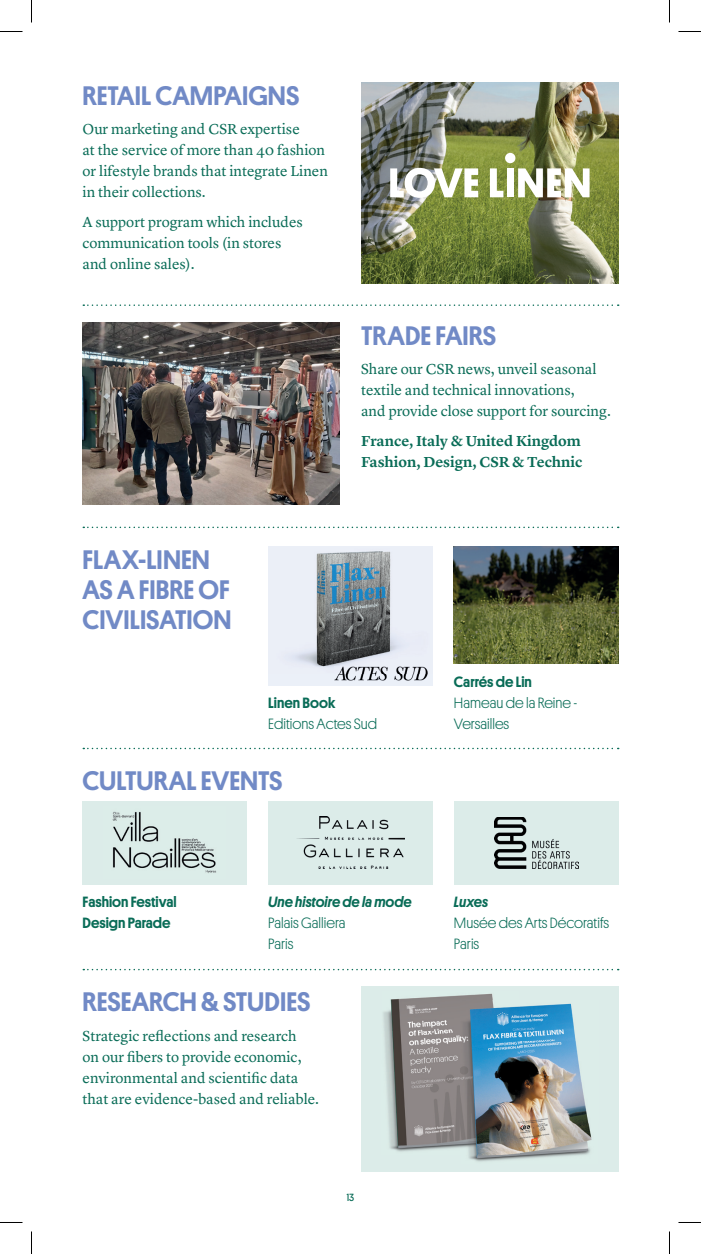
<style>
.page{position:relative;width:701px;height:1254px;background:#fff}
.page>*{position:absolute;margin:0;border:0;box-sizing:border-box;transform-origin:0 0}
.t1{font:500 27px/30px "Platform";color:#718ac6}
.t2{font:15px/21px "Lyon Text";color:#096c57}
.t3{font:300 15px/21px "Platform";color:#096c57}
.t4{font:600 15px/21px "Lyon Text";color:#096c57}
.t5{font:500 15px/21px "Platform";color:#096c57}
.t6{font:italic 500 15px "Platform";color:#096c57}
.t7{font:10.5px "Platform";color:#096c57}
</style>
<div class="page">
<div style="left:361px;top:986px;width:257px;height:185px;background:#dcece9"></div>
<img style="left:83px;top:323px;width:257px;height:182px">
<img style="left:383px;top:993px;width:110px;height:38px">
<img style="left:384px;top:1031px;width:76px;height:121px">
<img style="left:519px;top:1003px;width:70px;height:120px">
<img style="left:468px;top:1123px;width:124px;height:39px">
<img style="left:460px;top:1000px;width:59px;height:154px">
<img style="left:361px;top:83px;width:257px;height:200px">
<img style="left:454px;top:546px;width:164px;height:118px">
<div style="left:268px;top:546px;width:165px;height:139px;background:#ebf0f8"></div>
<img style="left:292px;top:551px;width:136px;height:122px">
<div style="left:83px;top:800px;width:164px;height:84px;background:#dcece9"></div>
<img style="left:112px;top:811px;width:104px;height:62px">
<div style="left:268px;top:800px;width:165px;height:84px;background:#dcece9"></div>
<img style="left:297px;top:817px;width:107px;height:51px">
<div style="left:454px;top:800px;width:164px;height:84px;background:#dcece9"></div>
<img style="left:494px;top:817px;width:84px;height:51px">
<img style="left:334px;top:666px;width:93px;height:14px">
<svg style="left:390px;top:168px;width:88px;height:30px"></svg>
<svg style="left:490px;top:168px;width:13px;height:29px"></svg>
<div style="left:507px;top:168px;width:7px;height:29px;background:#fff"></div>
<svg style="left:518px;top:168px;width:71px;height:29px"></svg>
<div style="left:505px;top:153px;width:10px;height:10px;background:#fff;border-radius:50%"></div>
<svg style="left:83px;top:969px;width:536px;height:1px"></svg>
<svg style="left:83px;top:747px;width:536px;height:2px"></svg>
<svg style="left:83px;top:304px;width:536px;height:2px"></svg>
<svg style="left:83px;top:526px;width:536px;height:2px"></svg>
<svg style="left:0;top:31px;width:22px;height:1px"></svg>
<svg style="left:678px;top:31px;width:23px;height:1px"></svg>
<svg style="left:0;top:1222px;width:22px;height:1px"></svg>
<svg style="left:678px;top:1222px;width:23px;height:1px"></svg>
<svg style="left:31px;top:0;width:1px;height:23px"></svg>
<svg style="left:31px;top:1231px;width:1px;height:23px"></svg>
<svg style="left:669px;top:0;width:1px;height:23px"></svg>
<svg style="left:669px;top:1231px;width:1px;height:23px"></svg>
<h1 class="t1" style="left:83px;top:79px;width:218px">RETAIL CAMPAIGNS</h1>
<p class="t2" style="left:83px;top:118px;width:247px">Our marketing and CSR expertise<br>at the service of more than 40 fashion or lifestyle brands that integrate Linen in their collections.</p>
<p class="t2" style="left:83px;top:210px;width:222px">A support program which includes communication tools (in stores and online sales).</p>
<h1 class="t1" style="left:83px;top:543px;width:150px">FLAX-LINEN<br>AS A FIBRE OF<br>CIVILISATION</h1>
<h1 class="t1" style="left:361px;top:319px;width:137px">TRADE FAIRS</h1>
<p class="t2" style="left:361px;top:358px;width:251px">Share our CSR news, unveil seasonal textile and technical innovations,<br>and provide close support for sourcing.</p>
<p class="t4" style="left:361px;top:429px;width:223px">France, Italy &amp; United Kingdom<br>Fashion, Design, CSR &amp; Technic</p>
<p class="t5" style="left:268px;top:691px;width:69px">Linen Book</p>
<p class="t3" style="left:268px;top:712px;width:110px">Editions Actes Sud</p>
<h1 class="t1" style="left:83px;top:764px;width:202px">CULTURAL EVENTS</h1>
<p class="t5" style="left:454px;top:670px;width:79px">Carrés de Lin</p>
<p class="t3" style="left:454px;top:691px;width:125px">Hameau de la Reine -<br>Versailles</p>
<p class="t5" style="left:83px;top:890px;width:96px">Fashion Festival<br>Design Parade</p>
<p class="t6" style="left:268px;top:891px;width:145px">Une histoire de la mode</p>
<p class="t3" style="left:268px;top:911px;width:79px">Palais Galliera<br>Paris</p>
<h1 class="t1" style="left:83px;top:985px;width:229px">RESEARCH &amp; STUDIES</h1>
<p class="t2" style="left:83px;top:1024px;width:238px">Strategic reflections and research<br>on our fibers to provide economic, environmental and scientific data that are evidence-based and reliable.</p>
<p class="t7" style="left:347px;top:1190px;width:9px">13</p>
<p class="t6" style="left:454px;top:891px;width:36px">Luxes</p>
<p class="t3" style="left:454px;top:911px;width:157px">Musée des Arts Décoratifs<br>Paris</p>
</div>
